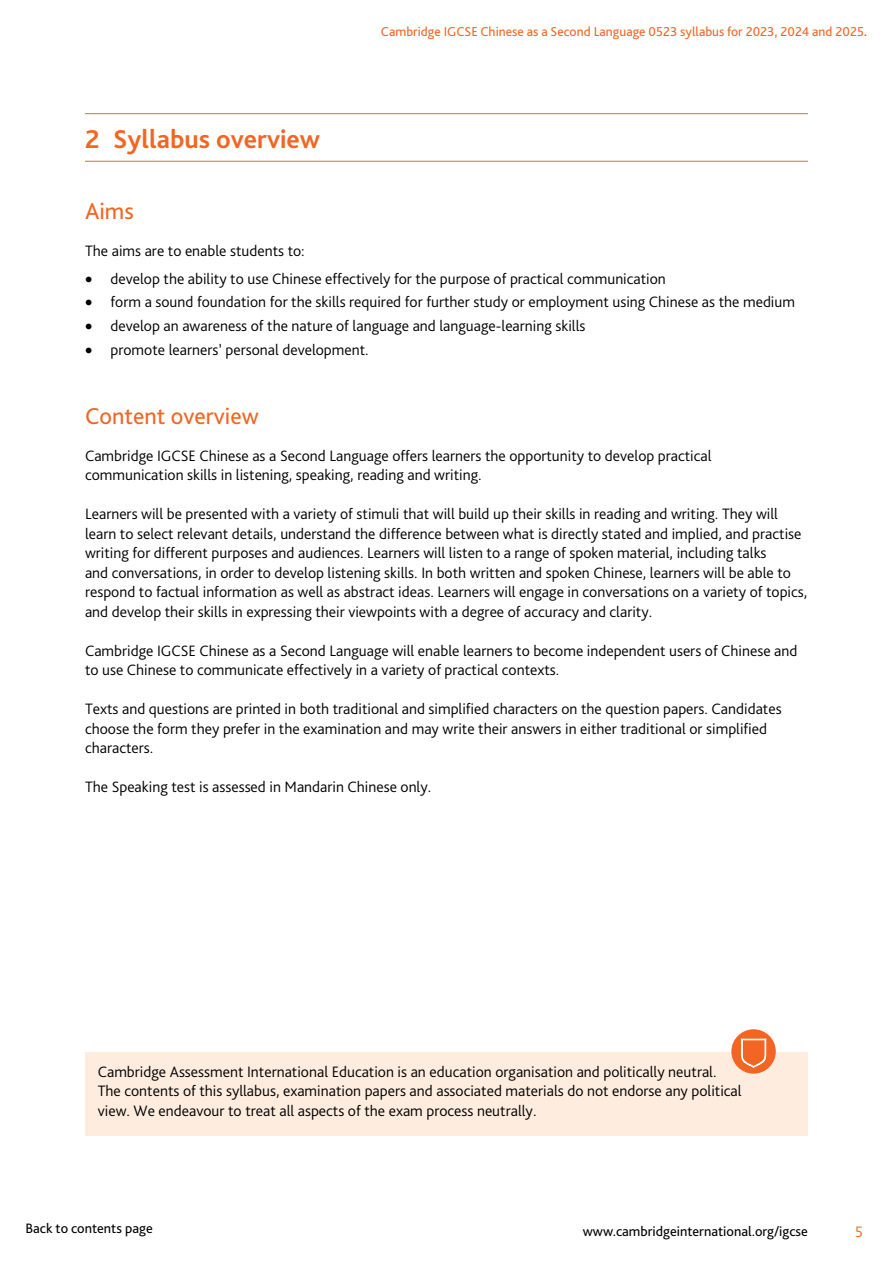
<style>
.page{position:relative;width:893px;height:1263px;background:#fff}
.page>*{position:absolute;margin:0;border:0;box-sizing:border-box;transform-origin:0 0}
.H1_Section_header{font:700 27px "Bliss Pro";color:#f26522}
.H2a_Main_Heading{font:24px "Bliss Pro";color:#f26522}
.H2_after_heading_H1{font:24px "Bliss Pro";color:#f26522}
.Body_text{font:300 15.75px/19.5px "Bliss Pro";color:#000}
.First_para_before_bu{font:300 15.75px "Bliss Pro";color:#000}
.t1{font:300 15.75px "Bliss Pro";color:#f26522}
.t2{font:14.25px "Bliss Pro";color:#000}
.t3{font:13.5px "Bliss Pro";color:#f26522}
.s1{font-weight:700}
</style>
<div class="page">
<hr style="left:85px;top:113px;width:723px;height:1px;background:#f26522">
<hr style="left:85px;top:161px;width:723px;height:1px;background:#f26522">
<div style="left:85px;top:1052px;width:723px;height:83px;background:#feecdf"></div>
<div style="left:731px;top:1029px;width:45px;height:45px;background:#f26522;border-radius:50%"></div>
<svg style="left:741px;top:1038px;width:25px;height:30px"></svg>
<p class="H1_Section_header" style="left:85px;top:122px;width:237px">2 Syllabus overview</p>
<p class="t3" style="left:381px;top:23px;width:488px">Cambridge IGCSE Chinese as a Second Language 0523 syllabus for 2023, 2024 and 2025<span class="s1">.</span></p>
<p class="H2_after_heading_H1" style="left:85px;top:196px;width:50px">Aims</p>
<p class="First_para_before_bu" style="left:85px;top:241px;width:221px">The aims are to enable students to:</p>
<p class="Body_text" style="left:85px;top:269px;width:582px">• develop the ability to use Chinese effectively for the purpose of practical communication</p>
<p class="Body_text" style="left:85px;top:292px;width:712px">• form a sound foundation for the skills required for further study or employment using Chinese as the medium</p>
<p class="Body_text" style="left:85px;top:316px;width:502px">• develop an awareness of the nature of language and language-learning skills</p>
<p class="Body_text" style="left:85px;top:340px;width:285px">• promote learners’ personal development.</p>
<p class="H2a_Main_Heading" style="left:85px;top:401px;width:175px">Content overview</p>
<p class="Body_text" style="left:85px;top:446px;width:628px">Cambridge IGCSE Chinese as a Second Language offers learners the opportunity to develop practical communication skills in listening, speaking, reading and writing.</p>
<p class="Body_text" style="left:85px;top:504px;width:724px">Learners will be presented with a variety of stimuli that will build up their skills in reading and writing. They will learn to select relevant details, understand the difference between what is directly stated and implied, and practise writing for different purposes and audiences. Learners will listen to a range of spoken material, including talks<br>and conversations, in order to develop listening skills. In both written and spoken Chinese, learners will be able to respond to factual information as well as abstract ideas. Learners will engage in conversations on a variety of topics, and develop their skills in expressing their viewpoints with a degree of accuracy and clarity.</p>
<p class="Body_text" style="left:85px;top:641px;width:714px">Cambridge IGCSE Chinese as a Second Language will enable learners to become independent users of Chinese and to use Chinese to communicate effectively in a variety of practical contexts.</p>
<p class="Body_text" style="left:85px;top:699px;width:698px">Texts and questions are printed in both traditional and simplified characters on the question papers. Candidates choose the form they prefer in the examination and may write their answers in either traditional or simplified characters.</p>
<p class="Body_text" style="left:85px;top:777px;width:348px">The Speaking test is assessed in Mandarin Chinese only.</p>
<p class="Body_text" style="left:98px;top:1062px;width:645px">Cambridge Assessment International Education is an education organisation and politically neutral.<br>The contents of this syllabus, examination papers and associated materials do not endorse any political view. We endeavour to treat all aspects of the exam process neutrally.</p>
<p class="t2" style="left:26px;top:1219px;width:129px">Back to contents page</p>
<p class="t2" style="left:583px;top:1222px;width:227px">www.cambridgeinternational.org/igcse</p>
<p class="t1" style="left:855px;top:1222px;width:9px">5</p>
</div>
